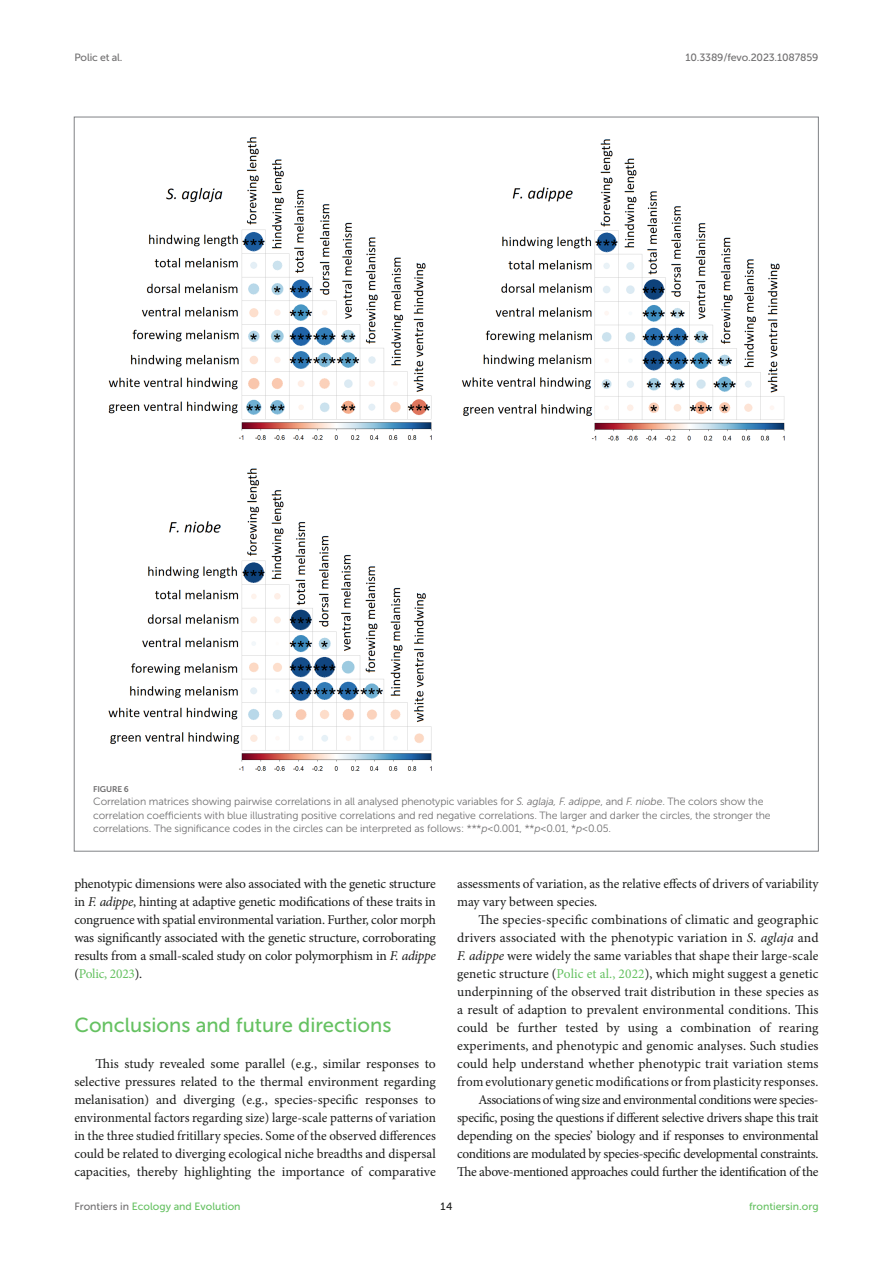
<style>
.page{position:relative;width:893px;height:1263px;background:#fff}
.page>*{position:absolute;margin:0;border:0;box-sizing:border-box;transform-origin:0 0}
.HEAD_1{font:20.25px "Museo Sans 500";color:#65c161}
.TEXT{font:13.5px/18px "Minion Pro";letter-spacing:-.01em;color:#1b1c1b;text-align:justify}
.TEXT_FLUSH{font:13.5px/18px "Minion Pro";letter-spacing:-.005em;color:#1b1c1b;text-align:justify}
.FIG_LEG{font:10.5px/13.5px "Museo Sans 300";letter-spacing:-.01em;color:#706f70}
.t1{font:10.5px "Museo Sans 500";color:#65c161}
.t2{font:10.5px "Museo Sans 500";letter-spacing:-.015em;color:#706f70}
.t3{font:10.5px "Museo Sans 500";color:#1b1c1b}
.FIG_HD{font:8.25px "Museo Sans 700";letter-spacing:-.01em;color:#706f70}
.s1{font-style:italic}
.s2{color:#65c161}
.s3{color:#706f70}
</style>
<div class="page">
<img style="left:108px;top:137px;width:677px;height:634px">
<p class="t2" style="left:74px;top:51px;width:50px">Polic et al.</p>
<p class="t2" style="left:686px;top:51px;width:134px">10.3389/fevo.2023.1087859</p>
<p class="FIG_HD" style="left:93px;top:784px;width:37px">FIGURE 6</p>
<p class="FIG_LEG" style="left:93px;top:795px;width:679px">Correlation matrices showing pairwise correlations in all analysed phenotypic variables for <span class="s1">S. aglaja, F. adippe</span>, and <span class="s1">F. niobe</span>. The colors show the correlation coefficients with blue illustrating positive correlations and red negative correlations. The larger and darker the circles, the stronger the correlations. The significance codes in the circles can be interpreted as follows: ***<span class="s1">p</span> &lt; 0.001, **<span class="s1">p</span> &lt; 0.01, *<span class="s1">p</span> &lt; 0.05.</p>
<p class="TEXT_FLUSH" style="left:74px;top:875px;width:363px">phenotypic dimensions were also associated with the genetic structure in <span class="s1">F. adippe</span>, hinting at adaptive genetic modifications of these traits in congruence with spatial environmental variation. Further, color morph was significantly associated with the genetic structure, corroborating results from a small-scaled study on color polymorphism in <span class="s1">F. adippe </span>(<span class="s2">Polic, 2023</span>).</p>
<p class="HEAD_1" style="left:74px;top:1014px;width:319px">Conclusions and future directions</p>
<p class="TEXT_FLUSH" style="left:74px;top:1055px;width:363px;text-indent:21px">This study revealed some parallel (e.g., similar responses to selective pressures related to the thermal environment regarding melanisation) and diverging (e.g., species-specific responses to environmental factors regarding size) large-scale patterns of variation in the three studied fritillary species. Some of the observed differences could be related to diverging ecological niche breadths and dispersal capacities, thereby highlighting the importance of comparative</p>
<p class="TEXT_FLUSH" style="left:457px;top:875px;width:363px">assessments of variation, as the relative effects of drivers of variability may vary between species.</p>
<p class="TEXT" style="left:457px;top:911px;width:363px;text-indent:21px">The species-specific combinations of climatic and geographic drivers associated with the phenotypic variation in <span class="s1">S. aglaja</span> and <span class="s1">F. adippe</span> were widely the same variables that shape their large-scale genetic structure (<span class="s2">Polic et al., 2022</span>), which might suggest a genetic underpinning of the observed trait distribution in these species as a result of adaption to prevalent environmental conditions. This could be further tested by using a combination of rearing experiments, and phenotypic and genomic analyses. Such studies could help understand whether phenotypic trait variation stems from evolutionary genetic modifications or from plasticity responses.</p>
<p class="TEXT" style="left:457px;top:1091px;width:363px;text-indent:21px">Associations of wing size and environmental conditions were species&shy;specific, posing the questions if different selective drivers shape this trait depending on the species’ biology and if responses to environmental conditions are modulated by species-specific developmental constraints.<br>The above-mentioned approaches could further the identification of the</p>
<p class="t1" style="left:74px;top:1200px;width:168px"><span class="s3">Frontiers in</span> Ecology and Evolution</p>
<p class="t3" style="left:441px;top:1200px;width:13px">14</p>
<p class="t1" style="left:749px;top:1200px;width:71px">frontiersin.org</p>
</div>
